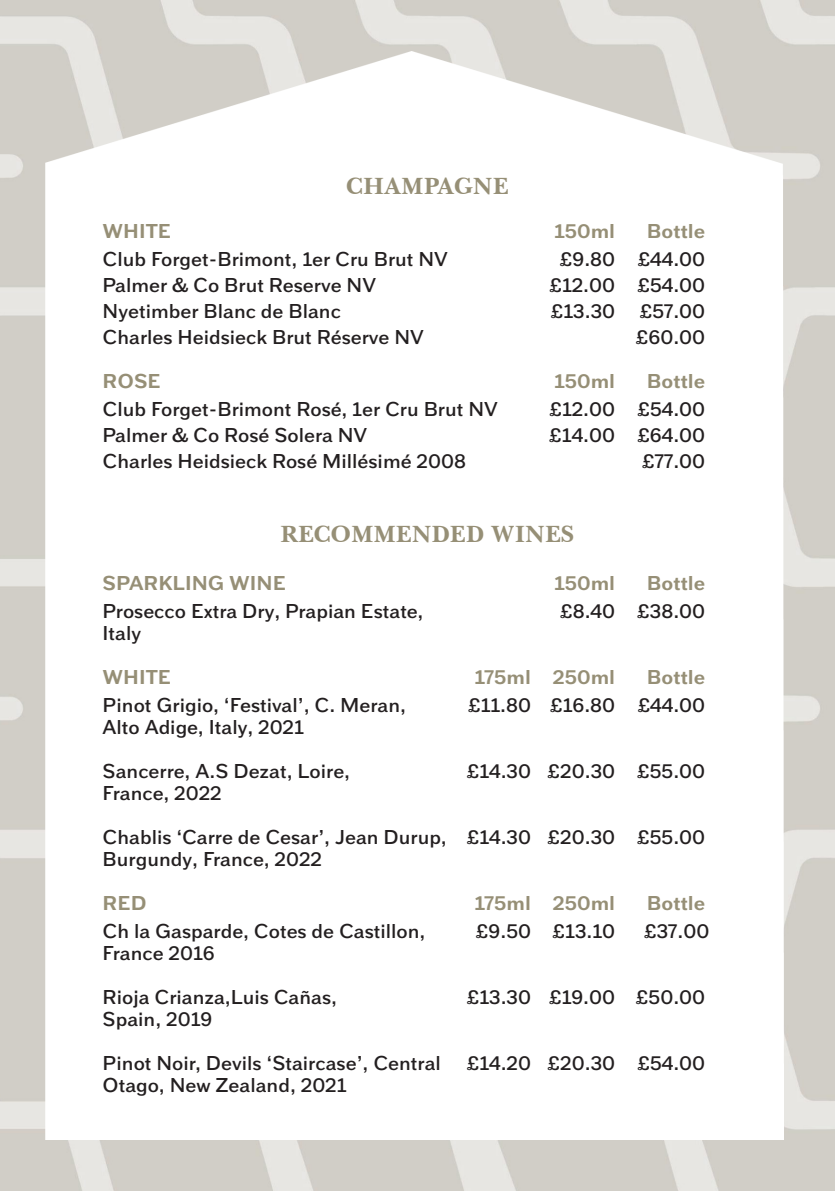
<style>
.page{position:relative;width:840px;height:1191px;background:#fff}
.page>*{position:absolute;margin:0;border:0;box-sizing:border-box;transform-origin:0 0}
.t1{font:700 24px "Baskerville BT";color:#968f76}
.t2{font:600 20px "Armitage";color:#231f20}
.t3{font:700 20px "Armitage";color:#968f76}
</style>
<div class="page">
<img style="left:0;top:0;width:833px;height:1191px">
<img style="left:46px;top:51px;width:736px;height:1088px">
<p class="t1" style="left:346px;top:171px;width:164px">CHAMPAGNE</p>
<p class="t3" style="left:103px;top:219px;width:70px">WHITE</p>
<p class="t3" style="left:554px;top:219px;width:62px">150ml</p>
<p class="t3" style="left:646px;top:219px;width:60px">Bottle</p>
<p class="t2" style="left:103px;top:247px;width:346px">Club Forget-Brimont, 1er Cru Brut NV</p>
<p class="t2" style="left:560px;top:247px;width:146px">£9.80 £44.00</p>
<p class="t2" style="left:103px;top:273px;width:275px">Palmer &amp; Co Brut Reserve NV</p>
<p class="t2" style="left:549px;top:273px;width:157px">£12.00 £54.00</p>
<p class="t2" style="left:103px;top:299px;width:240px">Nyetimber Blanc de Blanc</p>
<p class="t2" style="left:551px;top:299px;width:155px">£13.30 £57.00</p>
<p class="t2" style="left:103px;top:325px;width:322px">Charles Heidsieck Brut Réserve NV</p>
<p class="t2" style="left:635px;top:325px;width:71px">£60.00</p>
<p class="t3" style="left:103px;top:369px;width:60px">ROSE</p>
<p class="t3" style="left:554px;top:369px;width:62px">150ml</p>
<p class="t3" style="left:646px;top:369px;width:60px">Bottle</p>
<p class="t2" style="left:103px;top:397px;width:396px">Club Forget-Brimont Rosé, 1er Cru Brut NV</p>
<p class="t2" style="left:549px;top:397px;width:157px">£12.00 £54.00</p>
<p class="t2" style="left:103px;top:423px;width:266px">Palmer &amp; Co Rosé Solera NV</p>
<p class="t2" style="left:549px;top:423px;width:157px">£14.00 £64.00</p>
<p class="t2" style="left:103px;top:449px;width:364px">Charles Heidsieck Rosé Millésimé 2008</p>
<p class="t2" style="left:642px;top:449px;width:64px">£77.00</p>
<p class="t1" style="left:280px;top:519px;width:295px">RECOMMENDED WINES</p>
<p class="t3" style="left:103px;top:571px;width:185px">SPARKLING WINE</p>
<p class="t3" style="left:554px;top:571px;width:62px">150ml</p>
<p class="t3" style="left:646px;top:571px;width:60px">Bottle</p>
<p class="t2" style="left:103px;top:599px;width:322px">Prosecco Extra Dry, Prapian Estate,</p>
<p class="t2" style="left:560px;top:599px;width:146px">£8.40 £38.00</p>
<p class="t2" style="left:103px;top:621px;width:40px">Italy</p>
<p class="t3" style="left:103px;top:665px;width:70px">WHITE</p>
<p class="t3" style="left:474px;top:665px;width:142px">175ml 250ml</p>
<p class="t3" style="left:646px;top:665px;width:60px">Bottle</p>
<p class="t2" style="left:103px;top:693px;width:305px">Pinot Grigio, ‘Festival’, C. Meran,</p>
<p class="t2" style="left:468px;top:693px;width:238px">£11.80 £16.80 £44.00</p>
<p class="t2" style="left:103px;top:715px;width:202px">Alto Adige, Italy, 2021</p>
<p class="t2" style="left:103px;top:759px;width:249px">Sancerre, A.S Dezat, Loire,</p>
<p class="t2" style="left:467px;top:759px;width:239px">£14.30 £20.30 £55.00</p>
<p class="t2" style="left:103px;top:781px;width:120px">France, 2022</p>
<p class="t2" style="left:103px;top:825px;width:603px">Chablis ‘Carre de Cesar’, Jean Durup, £14.30 £20.30 £55.00</p>
<p class="t2" style="left:103px;top:847px;width:221px">Burgundy, France, 2022</p>
<p class="t3" style="left:103px;top:891px;width:45px">RED</p>
<p class="t3" style="left:474px;top:891px;width:142px">175ml 250ml</p>
<p class="t3" style="left:646px;top:891px;width:60px">Bottle</p>
<p class="t2" style="left:103px;top:919px;width:324px">Ch la Gasparde, Cotes de Castillon,</p>
<p class="t2" style="left:476px;top:919px;width:140px">£9.50 £13.10</p>
<p class="t2" style="left:644px;top:919px;width:66px">£37.00</p>
<p class="t2" style="left:103px;top:941px;width:113px">France 2016</p>
<p class="t2" style="left:103px;top:985px;width:236px">Rioja Crianza,Luis Cañas,</p>
<p class="t2" style="left:467px;top:985px;width:239px">£13.30 £19.00 £50.00</p>
<p class="t2" style="left:103px;top:1007px;width:111px">Spain, 2019</p>
<p class="t2" style="left:103px;top:1051px;width:339px">Pinot Noir, Devils ‘Staircase’, Central</p>
<p class="t2" style="left:467px;top:1051px;width:239px">£14.20 £20.30 £54.00</p>
<p class="t2" style="left:103px;top:1073px;width:245px">Otago, New Zealand, 2021</p>
</div>
